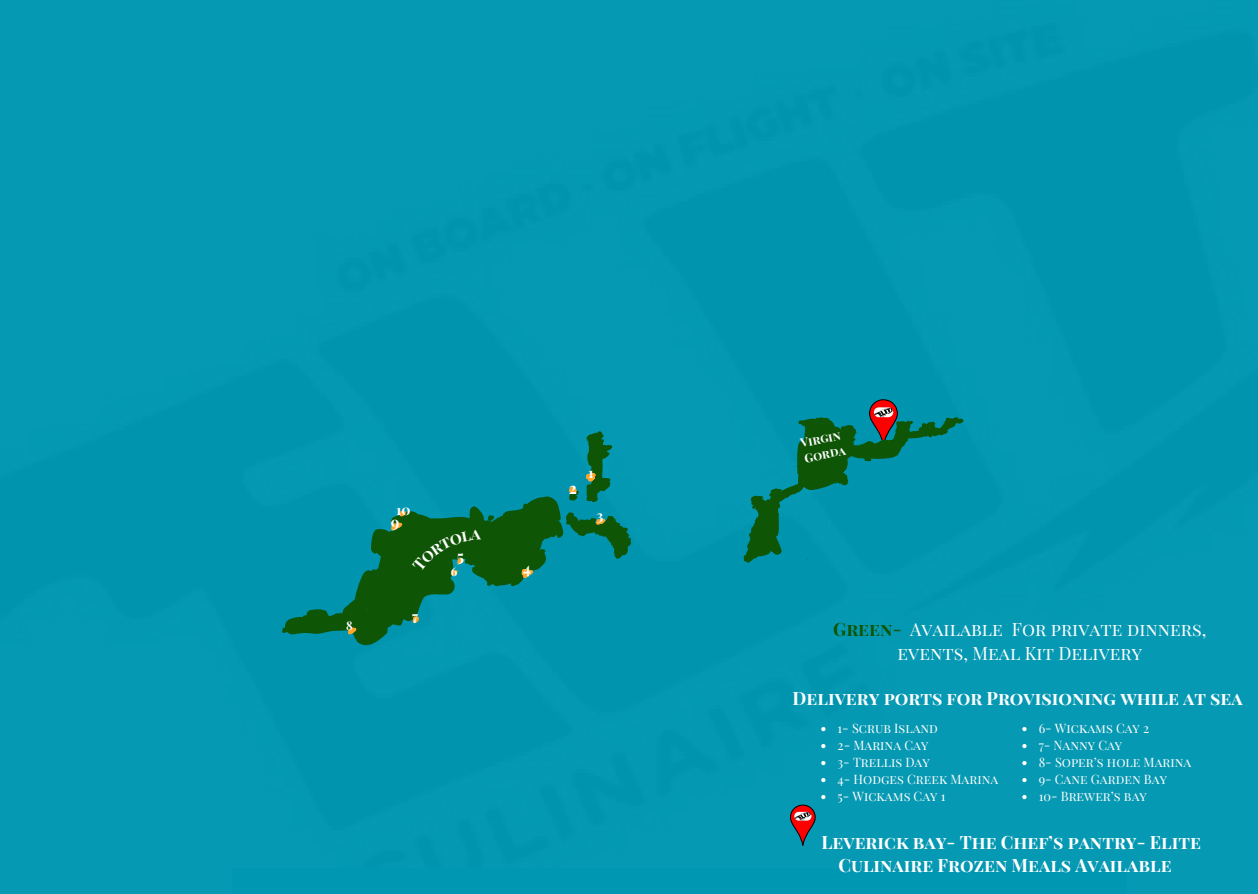
<style>
.page{position:relative;width:1258px;height:894px;background:#fff}
.page>*{position:absolute;margin:0;border:0;box-sizing:border-box;transform-origin:0 0}
.t1{font:700 18px/24px "Playfair Display SC";color:#fff}
.t2{font:18px/24px "Playfair Display SC";color:#fff;text-align:center}
.t3{font:700 15.9px "Playfair Display SC";color:#fff}
.t4{font:700 15.6px "Playfair Display SC";color:#fff}
.t5{font:700 14.4px "Playfair Display SC";color:#fff}
.t6{font:700 14.1px "Playfair Display SC";color:#fff}
.t7{font:700 13.2px "Playfair Display SC";color:#fff}
.t8{font:12.6px/17.1px "Playfair Display SC";color:#fefefe}
.t9{font:700 11.7px/15.9px "Playfair Display SC";color:#fff}
.s1{font-weight:700;color:#0f5506}
</style>
<div class="page">
<div style="left:0;top:0;width:1258px;height:893px;background:#0599b3"></div>
<div style="left:232px;top:867px;width:894px;height:26px;background:#0097b2"></div>
<svg style="left:743px;top:399px;width:220px;height:163px;background:#08868c"></svg>
<svg style="left:790px;top:804px;width:25px;height:41px"></svg>
<img style="left:794px;top:811px;width:17px;height:9px">
<svg style="left:821px;top:726px;width:4px;height:5px"></svg>
<svg style="left:821px;top:743px;width:4px;height:5px"></svg>
<svg style="left:821px;top:760px;width:4px;height:5px"></svg>
<svg style="left:821px;top:777px;width:4px;height:5px"></svg>
<svg style="left:821px;top:794px;width:4px;height:5px"></svg>
<svg style="left:1022px;top:726px;width:4px;height:5px"></svg>
<svg style="left:1022px;top:743px;width:4px;height:5px"></svg>
<svg style="left:1022px;top:760px;width:4px;height:5px"></svg>
<svg style="left:1022px;top:777px;width:4px;height:5px"></svg>
<svg style="left:1022px;top:794px;width:4px;height:5px"></svg>
<svg style="left:282px;top:431px;width:349px;height:214px;background:#068584"></svg>
<h2 class="t9" style="left:346px;top:617px;width:8px">8</h2>
<p class="t6" style="left:396px;top:499px;width:16px">10</p>
<h1 class="t4" style="left:391px;top:511px;width:10px">9</h1>
<h4 class="t7" style="left:412px;top:606px;width:7px">7</h4>
<p class="t3" style="left:457px;top:545px;width:9px">5</p>
<p class="t9" style="left:451px;top:563px;width:8px">6</p>
<p class="t4" style="left:523px;top:557px;width:10px">4</p>
<p class="t4" style="left:569px;top:477px;width:10px">2</p>
<p class="t5" style="left:588px;top:462px;width:7px">1</p>
<p class="t6" style="left:596px;top:506px;width:8px">3</p>
<p class="t9" style="left:799px;top:435px;width:44px;rotate:-12deg">Virgin<br>Gorda</p>
<h1 class="t2" style="left:833px;top:616px;width:375px"><span class="s1">Green-</span> Available For private dinners, events, Meal Kit Delivery</h1>
<p class="t1" style="left:792px;top:685px;width:452px">Delivery ports for Provisioning while at sea</p>
<p class="t8" style="left:1038px;top:719px;width:112px">6- Wickams Cay 2</p>
<p class="t8" style="left:1038px;top:736px;width:85px">7- Nanny Cay</p>
<p class="t8" style="left:1038px;top:753px;width:154px">8- Soper’s hole Marina<br>9- Cane Garden Bay<br>10- Brewer’s bay</p>
<p class="t8" style="left:837px;top:719px;width:102px">1- Scrub Island</p>
<p class="t8" style="left:837px;top:736px;width:92px">2- Marina Cay</p>
<p class="t8" style="left:837px;top:753px;width:94px">3- Trellis Day</p>
<p class="t8" style="left:837px;top:770px;width:162px">4- Hodges Creek Marina</p>
<p class="t8" style="left:837px;top:787px;width:109px">5- Wickams Cay 1</p>
<h1 class="t1" style="left:838px;top:828px;width:364px;text-indent:-17px">Leverick bay- The Chef’s pantry- Elite<br>Culinaire Frozen Meals Available</h1>
</div>
